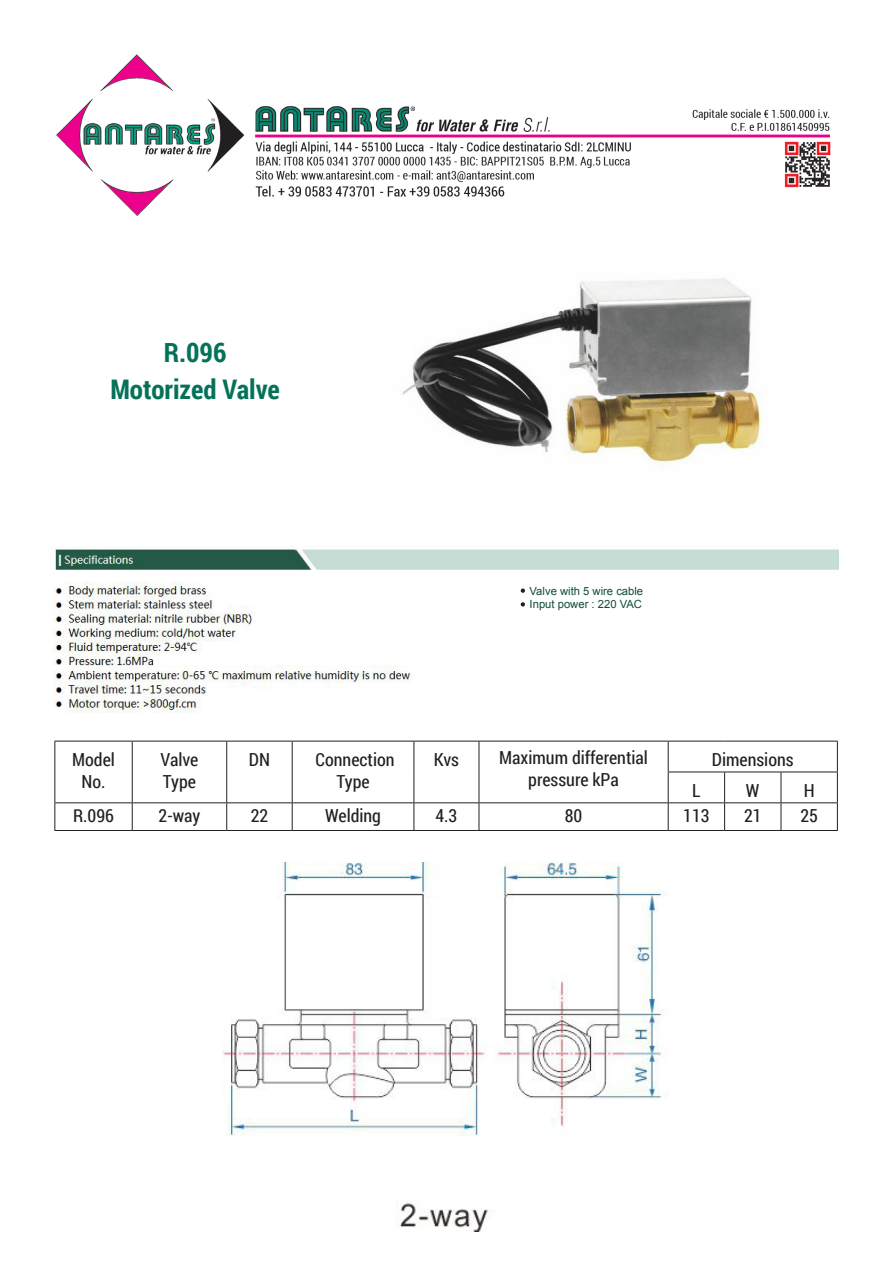
<style>
.page{position:relative;width:893px;height:1263px;background:#fff}
.page>*{position:absolute;margin:0;border:0;box-sizing:border-box;transform-origin:0 0}
.t1{font:700 27px "Roboto Condensed";color:#047259}
.t2{font:18px/21.6px "Roboto Condensed";color:#231f20;text-align:center}
.t3{font:11.25px "Arial";color:#104d3c}
</style>
<div class="page">
<img style="left:402px;top:278px;width:361px;height:188px">
<img style="left:222px;top:863px;width:445px;height:368px">
<img style="left:56px;top:54px;width:775px;height:162px">
<img style="left:53px;top:547px;width:785px;height:166px">
<hr style="left:54px;top:741px;width:78px;height:1px;background:#231f20">
<hr style="left:132px;top:741px;width:95px;height:1px;background:#231f20">
<hr style="left:479px;top:741px;width:189px;height:1px;background:#231f20">
<hr style="left:132px;top:802px;width:95px;height:1px;background:#231f20">
<hr style="left:227px;top:802px;width:65px;height:1px;background:#231f20">
<hr style="left:292px;top:802px;width:122px;height:1px;background:#231f20">
<hr style="left:414px;top:802px;width:65px;height:1px;background:#231f20">
<hr style="left:479px;top:802px;width:189px;height:1px;background:#231f20">
<hr style="left:668px;top:772px;width:1px;height:30px;background:#231f20">
<hr style="left:724px;top:772px;width:1px;height:30px;background:#231f20">
<hr style="left:781px;top:772px;width:1px;height:30px;background:#231f20">
<hr style="left:837px;top:772px;width:1px;height:30px;background:#231f20">
<hr style="left:668px;top:802px;width:57px;height:1px;background:#231f20">
<svg style="left:668px;top:803px;width:1px;height:27px"></svg>
<hr style="left:725px;top:802px;width:56px;height:1px;background:#231f20">
<svg style="left:724px;top:803px;width:1px;height:27px"></svg>
<hr style="left:781px;top:802px;width:57px;height:1px;background:#231f20">
<svg style="left:781px;top:803px;width:1px;height:27px"></svg>
<svg style="left:837px;top:803px;width:1px;height:27px"></svg>
<hr style="left:668px;top:741px;width:57px;height:1px;background:#231f20">
<hr style="left:668px;top:741px;width:1px;height:31px;background:#231f20">
<hr style="left:725px;top:741px;width:56px;height:1px;background:#231f20">
<hr style="left:781px;top:741px;width:57px;height:1px;background:#231f20">
<hr style="left:837px;top:741px;width:1px;height:31px;background:#231f20">
<hr style="left:668px;top:772px;width:57px;height:1px;background:#231f20">
<hr style="left:725px;top:772px;width:56px;height:1px;background:#231f20">
<hr style="left:781px;top:772px;width:57px;height:1px;background:#231f20">
<hr style="left:132px;top:830px;width:95px;height:1px;background:#231f20">
<hr style="left:479px;top:830px;width:189px;height:1px;background:#231f20">
<hr style="left:668px;top:830px;width:57px;height:1px;background:#231f20">
<hr style="left:725px;top:830px;width:56px;height:1px;background:#231f20">
<hr style="left:781px;top:830px;width:57px;height:1px;background:#231f20">
<hr style="left:54px;top:741px;width:1px;height:31px;background:#231f20">
<hr style="left:132px;top:741px;width:1px;height:31px;background:#231f20">
<hr style="left:54px;top:772px;width:1px;height:30px;background:#231f20">
<hr style="left:132px;top:772px;width:1px;height:30px;background:#231f20">
<hr style="left:54px;top:802px;width:78px;height:1px;background:#231f20">
<svg style="left:54px;top:803px;width:1px;height:27px"></svg>
<svg style="left:132px;top:803px;width:1px;height:27px"></svg>
<hr style="left:54px;top:830px;width:78px;height:1px;background:#231f20">
<hr style="left:227px;top:741px;width:65px;height:1px;background:#231f20">
<hr style="left:226px;top:741px;width:1px;height:31px;background:#231f20">
<hr style="left:226px;top:772px;width:1px;height:30px;background:#231f20">
<svg style="left:226px;top:803px;width:1px;height:27px"></svg>
<hr style="left:227px;top:830px;width:65px;height:1px;background:#231f20">
<hr style="left:292px;top:741px;width:122px;height:1px;background:#231f20">
<hr style="left:292px;top:741px;width:1px;height:31px;background:#231f20">
<hr style="left:292px;top:772px;width:1px;height:30px;background:#231f20">
<svg style="left:292px;top:803px;width:1px;height:27px"></svg>
<hr style="left:292px;top:830px;width:122px;height:1px;background:#231f20">
<hr style="left:414px;top:741px;width:65px;height:1px;background:#231f20">
<hr style="left:414px;top:741px;width:1px;height:31px;background:#231f20">
<hr style="left:479px;top:741px;width:1px;height:31px;background:#231f20">
<hr style="left:414px;top:772px;width:1px;height:30px;background:#231f20">
<hr style="left:479px;top:772px;width:1px;height:30px;background:#231f20">
<svg style="left:414px;top:803px;width:1px;height:27px"></svg>
<svg style="left:479px;top:803px;width:1px;height:27px"></svg>
<hr style="left:414px;top:830px;width:65px;height:1px;background:#231f20">
<div style="left:84px;top:266px;width:329px;height:98px;background:#fff"></div>
<svg style="left:521px;top:588px;width:4px;height:5px"></svg>
<svg style="left:521px;top:602px;width:4px;height:4px"></svg>
<p class="t1" style="left:164px;top:333px;width:64px">R.096</p>
<p class="t1" style="left:110px;top:370px;width:171px">Motorized Valve</p>
<p class="t3" style="left:530px;top:583px;width:115px">Valve with 5 wire cable</p>
<p class="t3" style="left:530px;top:597px;width:114px">Input power : 220 VAC</p>
<p class="t2" style="left:72px;top:748px;width:44px">Model<br>No.</p>
<p class="t2" style="left:161px;top:748px;width:39px">Valve</p>
<p class="t2" style="left:163px;top:770px;width:35px">Type</p>
<p class="t2" style="left:249px;top:748px;width:23px">DN</p>
<p class="t2" style="left:316px;top:748px;width:81px">Connection</p>
<p class="t2" style="left:337px;top:770px;width:35px">Type</p>
<p class="t2" style="left:434px;top:748px;width:27px">Kvs</p>
<p class="t2" style="left:499px;top:746px;width:150px">Maximum differential</p>
<p class="t2" style="left:528px;top:768px;width:92px">pressure kPa</p>
<p class="t2" style="left:712px;top:748px;width:83px">Dimensions</p>
<p class="t2" style="left:692px;top:779px;width:10px">L</p>
<p class="t2" style="left:746px;top:779px;width:15px">W</p>
<p class="t2" style="left:804px;top:779px;width:12px">H</p>
<p class="t2" style="left:73px;top:804px;width:42px">R.096</p>
<p class="t2" style="left:159px;top:804px;width:43px">2-way</p>
<p class="t2" style="left:251px;top:804px;width:19px">22</p>
<p class="t2" style="left:325px;top:804px;width:57px">Welding</p>
<p class="t2" style="left:435px;top:804px;width:23px">4.3</p>
<p class="t2" style="left:565px;top:804px;width:19px">80</p>
<p class="t2" style="left:683px;top:804px;width:28px">113</p>
<p class="t2" style="left:744px;top:804px;width:19px">21</p>
<p class="t2" style="left:800px;top:804px;width:19px">25</p>
</div>
